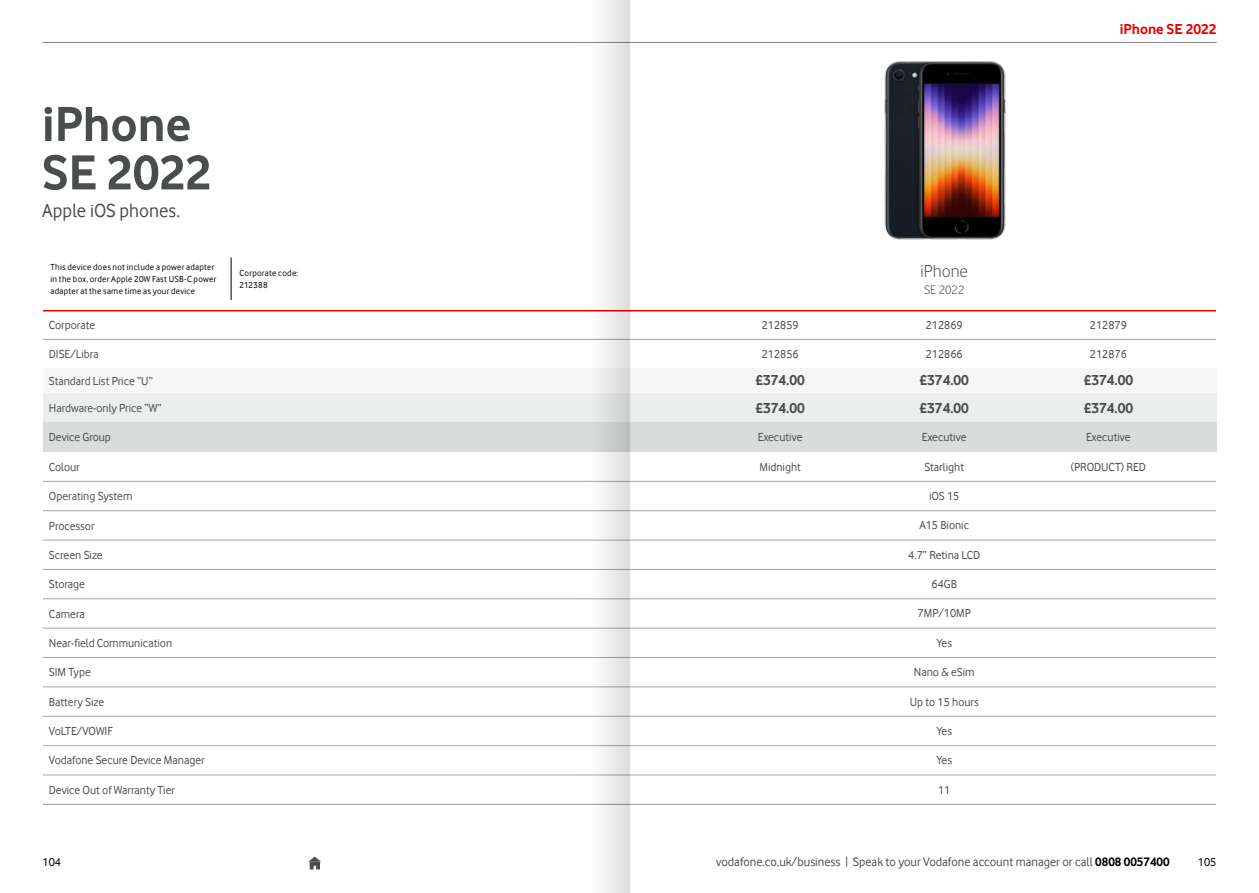
<style>
.page{position:relative;width:1259px;height:893px;background:#fff}
.page>*{position:absolute;margin:0;border:0;box-sizing:border-box;transform-origin:0 0}
.t1{font:700 51px/48.4px "Vodafone Rg";color:#494d4e}
.t2{font:19.5px "Vodafone Rg";color:#494d4e}
.t3{font:18px "Vodafone Lt";color:#494d4e}
.t4{font:700 15px/27.3px "Vodafone Rg";color:#494d4e}
.t5{font:700 15px "Vodafone Rg";color:#e60000}
.t6{font:12.75px "Vodafone Rg";color:#494d4e}
.t7{font:12.75px "Vodafone Lt";color:#494d4e}
.t8{font:12px "Vodafone Rg";color:#494d4e}
.t9{font:12px "Vodafone Rg";color:#000}
.t10{font:9px/12px "Vodafone Rg";letter-spacing:.025em;color:#000}
.s1{font-weight:700;color:#000}
</style>
<div class="page">
<hr style="left:43px;top:42px;width:1173px;height:1px;background:#808284">
<div style="left:43px;top:368px;width:1173px;height:25px;background:#f6f6f6"></div>
<div style="left:43px;top:393px;width:1173px;height:30px;background:#eceded"></div>
<div style="left:43px;top:423px;width:1173px;height:29px;background:#dadbdb"></div>
<hr style="left:43px;top:804px;width:1173px;height:1px;background:#939597">
<hr style="left:43px;top:339px;width:1173px;height:1px;background:#a4a6a6">
<hr style="left:43px;top:481px;width:1173px;height:1px;background:#a4a6a6">
<hr style="left:43px;top:510px;width:1173px;height:1px;background:#a4a6a6">
<hr style="left:43px;top:540px;width:1173px;height:1px;background:#a4a6a6">
<hr style="left:43px;top:569px;width:1173px;height:1px;background:#a4a6a6">
<hr style="left:43px;top:599px;width:1173px;height:1px;background:#a4a6a6">
<hr style="left:43px;top:628px;width:1173px;height:1px;background:#a4a6a6">
<hr style="left:43px;top:657px;width:1173px;height:1px;background:#a4a6a6">
<hr style="left:43px;top:687px;width:1173px;height:1px;background:#a4a6a6">
<hr style="left:43px;top:716px;width:1173px;height:1px;background:#a4a6a6">
<hr style="left:43px;top:745px;width:1173px;height:1px;background:#a4a6a6">
<hr style="left:43px;top:775px;width:1173px;height:1px;background:#a4a6a6">
<hr style="left:43px;top:310px;width:1173px;height:1px;background:#e60000">
<hr style="left:231px;top:257px;width:1px;height:43px;background:#000">
<img style="left:884px;top:61px;width:122px;height:179px">
<svg style="left:308px;top:856px;width:13px;height:13px"></svg>
<img style="left:578px;top:0;width:52px;height:893px">
<h1 class="t1" style="left:42px;top:102px;width:171px">iPhone<br>SE 2022</h1>
<h2 class="t2" style="left:42px;top:203px;width:140px">Apple iOS phones.</h2>
<p class="t10" style="left:51px;top:261px;width:167px">This device does not include a power adapter in the box, order Apple 20W Fast USB-C power adapter at the same time as your device</p>
<p class="t10" style="left:240px;top:267px;width:60px">Corporate code:<br>212388</p>
<h3 class="t3" style="left:920px;top:263px;width:49px">iPhone</h3>
<p class="t7" style="left:924px;top:284px;width:42px">SE 2022</p>
<p class="t8" style="left:49px;top:320px;width:48px">Corporate</p>
<p class="t8" style="left:49px;top:349px;width:51px">DISE/Libra</p>
<p class="t8" style="left:49px;top:376px;width:105px">Standard List Price “U”</p>
<p class="t8" style="left:49px;top:403px;width:114px">Hardware-only Price “W”</p>
<p class="t8" style="left:49px;top:432px;width:63px">Device Group</p>
<p class="t8" style="left:49px;top:462px;width:32px">Colour</p>
<p class="t8" style="left:49px;top:491px;width:85px">Operating System</p>
<p class="t8" style="left:49px;top:520px;width:47px">Processor</p>
<p class="t8" style="left:49px;top:550px;width:55px">Screen Size</p>
<p class="t8" style="left:49px;top:579px;width:38px">Storage</p>
<p class="t8" style="left:49px;top:608px;width:37px">Camera</p>
<p class="t8" style="left:49px;top:636px;width:125px">Near-field Communication</p>
<p class="t8" style="left:49px;top:667px;width:43px">SIM Type</p>
<p class="t8" style="left:49px;top:697px;width:57px">Battery Size</p>
<p class="t8" style="left:49px;top:726px;width:65px">VoLTE/VOWIF</p>
<p class="t8" style="left:49px;top:755px;width:157px">Vodafone Secure Device Manager</p>
<p class="t8" style="left:49px;top:785px;width:128px">Device Out of Warranty Tier</p>
<p class="t8" style="left:761px;top:320px;width:38px">212859</p>
<p class="t8" style="left:761px;top:348px;width:38px">212856</p>
<p class="t4" style="left:755px;top:368px;width:51px">£374.00 £374.00</p>
<p class="t8" style="left:758px;top:432px;width:46px">Executive</p>
<p class="t8" style="left:759px;top:462px;width:43px">Midnight</p>
<p class="t8" style="left:925px;top:320px;width:38px">212869</p>
<p class="t8" style="left:925px;top:348px;width:38px">212866</p>
<p class="t4" style="left:919px;top:368px;width:51px">£374.00 £374.00</p>
<p class="t8" style="left:922px;top:432px;width:46px">Executive</p>
<p class="t8" style="left:924px;top:462px;width:41px">Starlight</p>
<p class="t8" style="left:929px;top:491px;width:32px">iOS 15</p>
<p class="t8" style="left:919px;top:520px;width:51px">A15 Bionic</p>
<p class="t8" style="left:908px;top:550px;width:73px">4.7” Retina LCD</p>
<p class="t8" style="left:931px;top:579px;width:27px">64GB</p>
<p class="t8" style="left:917px;top:608px;width:55px">7MP/10MP</p>
<p class="t8" style="left:936px;top:638px;width:17px">Yes</p>
<p class="t8" style="left:914px;top:667px;width:62px">Nano &amp; eSim</p>
<p class="t8" style="left:910px;top:696px;width:70px">Up to 15 hours</p>
<p class="t8" style="left:936px;top:726px;width:17px">Yes</p>
<p class="t8" style="left:936px;top:755px;width:17px">Yes</p>
<p class="t8" style="left:938px;top:785px;width:14px">11</p>
<p class="t5" style="left:1120px;top:22px;width:98px">iPhone SE 2022</p>
<p class="t8" style="left:1090px;top:320px;width:38px">212879</p>
<p class="t8" style="left:1090px;top:349px;width:38px">212876</p>
<p class="t4" style="left:1083px;top:368px;width:51px">£374.00 £374.00</p>
<p class="t8" style="left:1086px;top:432px;width:46px">Executive</p>
<p class="t8" style="left:1070px;top:462px;width:77px">(PRODUCT) RED</p>
<p class="t9" style="left:43px;top:857px;width:20px">104</p>
<p class="t6" style="left:716px;top:857px;width:455px">vodafone.co.uk/business | Speak to your Vodafone account manager or call <span class="s1">0808 0057400</span></p>
<p class="t9" style="left:1198px;top:857px;width:20px">105</p>
</div>
